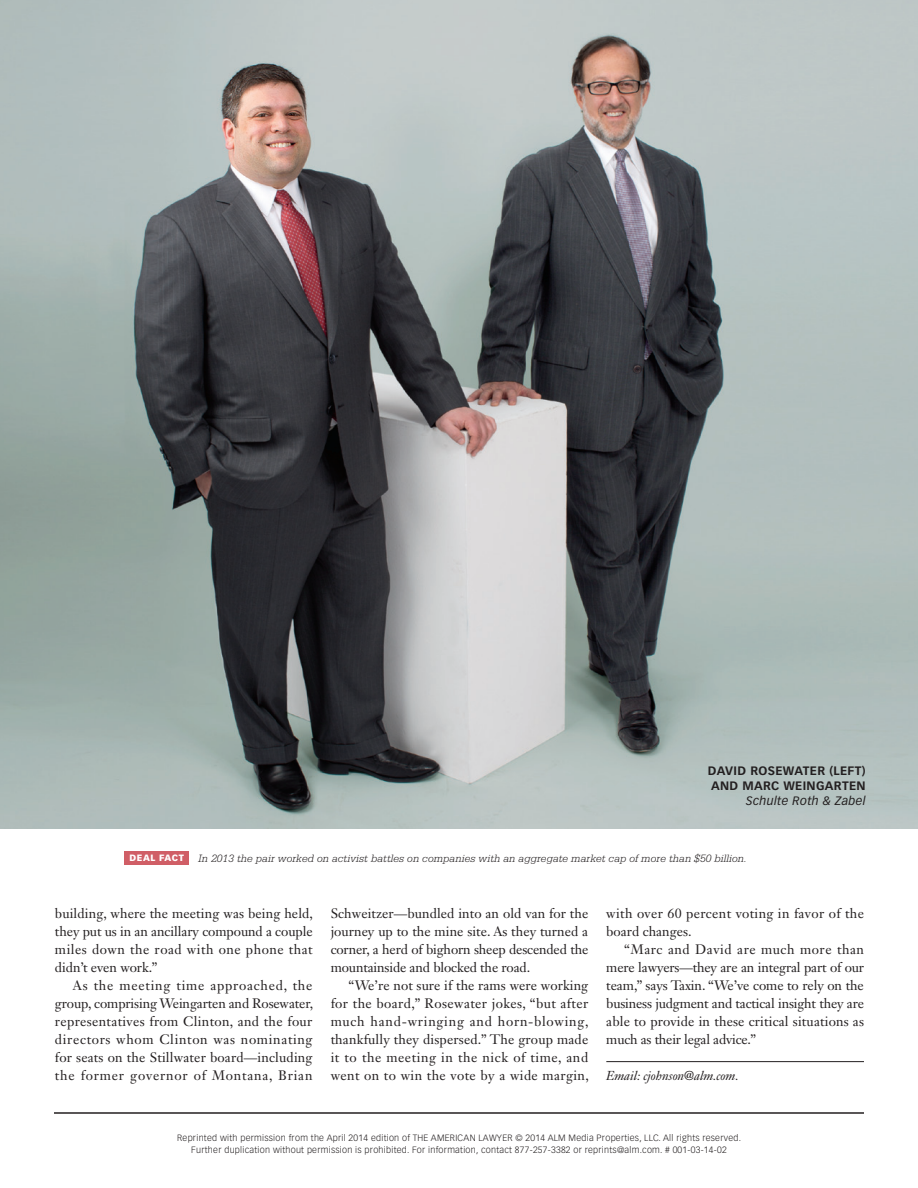
<style>
.page{position:relative;width:918px;height:1188px;background:#fff}
.page>*{position:absolute;margin:0;border:0;box-sizing:border-box;transform-origin:0 0}
.t1{font:13.5px/18px "Janson Text LT Std";letter-spacing:.01em;color:#231f20;text-align:justify}
.t2{font:italic 12.75px "Janson Text LT Std";color:#231f20}
.t3{font:700 12px/15px "Vectora LT Std";letter-spacing:.03em;color:#231f20}
.t4{font:italic 12px "Vectora LT Std";letter-spacing:.03em;color:#231f20}
.t5{font:italic 300 11.25px "Serifa Std";letter-spacing:.01em;color:#231f20}
.t6{font:300 9px/12px "Vectora LT Std";letter-spacing:.03em;color:#231f20;text-align:center}
.t7{font:900 9px "Vectora LT Std";letter-spacing:.06em;color:#fff}
</style>
<div class="page">
<hr style="left:54px;top:1112px;width:810px;height:2px;background:#231f20">
<div style="left:124px;top:851px;width:65px;height:13px;background:#d05e66"></div>
<img style="left:0;top:0;width:918px;height:828px">
<hr style="left:606px;top:1061px;width:258px;height:1px;background:#231f20">
<p class="t3" style="left:708px;top:763px;width:159px">DAVID ROSEWATER (LEFT)<br>AND MARC WEINGARTEN</p>
<p class="t4" style="left:746px;top:794px;width:121px">Schulte Roth &amp; Zabel</p>
<p class="t7" style="left:130px;top:852px;width:56px">DEAL FACT</p>
<p class="t5" style="left:199px;top:852px;width:550px">In 2013 the pair worked on activist battles on companies with an aggregate market cap of more than $50 billion.</p>
<p class="t1" style="left:55px;top:904px;width:260px">building, where the meeting was being held, they put us in an ancillary compound a couple miles down the road with one phone that didn’t even work.”</p>
<p class="t1" style="left:55px;top:976px;width:260px;text-indent:18px">As the meeting time approached, the group, comprising Weingarten and Rosewater, representatives from Clinton, and the four directors whom Clinton was nominating for seats on the Stillwater board—including the former governor of Montana, Brian</p>
<p class="t1" style="left:331px;top:904px;width:259px">Schweitzer—bundled into an old van for the journey up to the mine site. As they turned a corner, a herd of bighorn sheep descended the mountainside and blocked the road.</p>
<p class="t1" style="left:331px;top:976px;width:260px;text-indent:18px">“We’re not sure if the rams were working for the board,” Rosewater jokes, “but after much hand-wringing and horn-blowing, thankfully they dispersed.” The group made it to the meeting in the nick of time, and went on to win the vote by a wide margin,</p>
<p class="t1" style="left:606px;top:904px;width:259px">with over 60 percent voting in favor of the board changes.</p>
<p class="t1" style="left:606px;top:940px;width:259px;text-indent:18px">“Marc and David are much more than mere lawyers—they are an integral part of our team,” says Taxin. “We’ve come to rely on the business judgment and tactical insight they are able to provide in these critical situations as much as their legal advice.”</p>
<p class="t2" style="left:606px;top:1068px;width:134px">Email: cjohnson@alm.com.</p>
<p class="t6" style="left:177px;top:1132px;width:566px">Reprinted with permission from the April 2014 edition of THE AMERICAN LAWYER © 2014 ALM Media Properties, LLC. All rights reserved.<br>Further duplication without permission is prohibited. For information, contact 877-257-3382 or reprints@alm.com. # 001-03-14-02</p>
</div>
